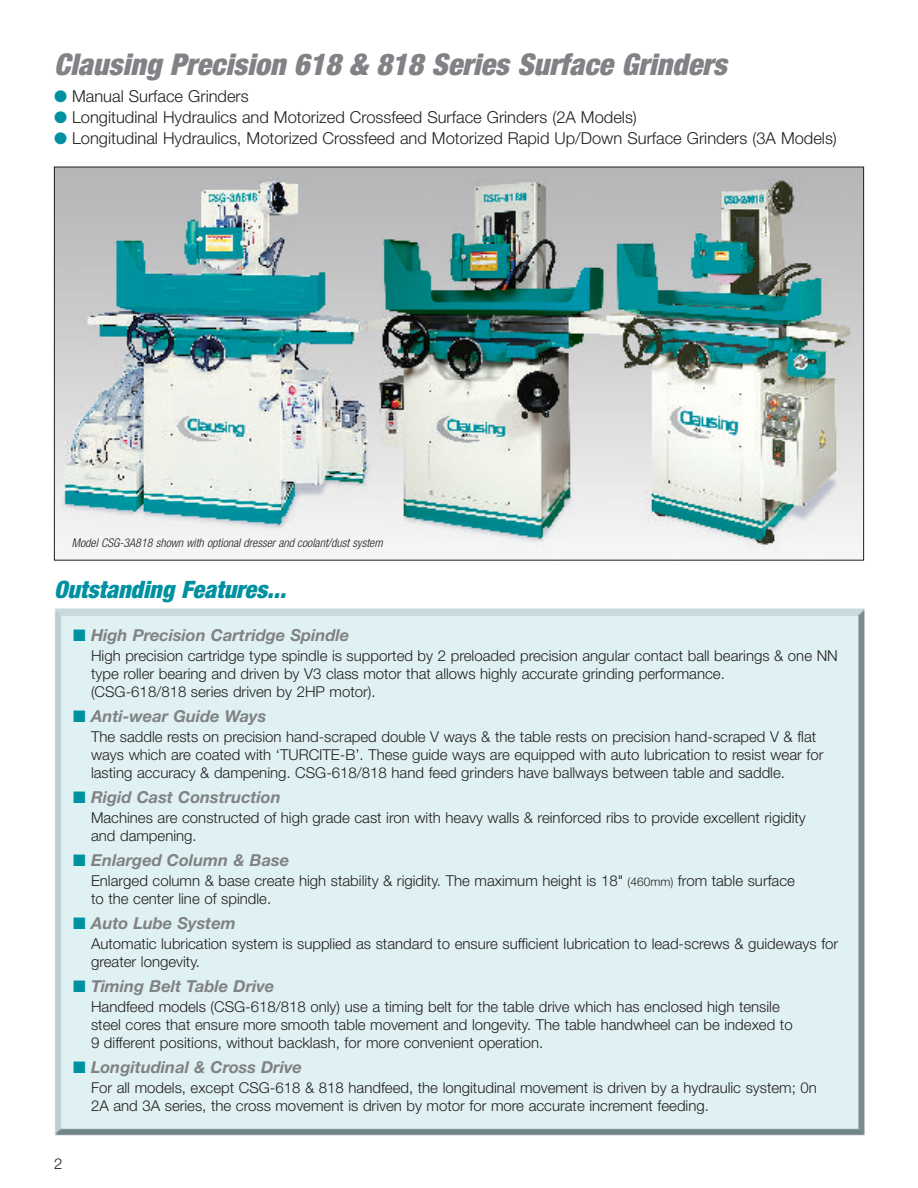
<style>
.page{position:relative;width:918px;height:1188px;background:#fff}
.page>*{position:absolute;margin:0;border:0;box-sizing:border-box;transform-origin:0 0}
.t1{font:italic 900 condensed 30px "Helvetica Neue";color:#808285}
.t2{font:italic 900 condensed 24px "Helvetica Neue";color:#0091a1}
.t3{font:300 16.5px "Helvetica Neue";color:#231f20}
.t4{font:italic 700 16.5px "Helvetica Neue";color:#808285}
.t5{font:300 15px/18px "Helvetica Neue";color:#231f20}
.t6{font:italic 300 condensed 12px "Helvetica Neue";color:#231f20}
.s1{color:#0091a1}
.s2{font-size:12px}
</style>
<div class="page">
<div style="left:54px;top:608px;width:811px;height:528px;background:#e0f1f3"></div>
<img style="left:56px;top:169px;width:806px;height:385px">
<h1 class="t1" style="left:54px;top:54px;width:674px">Clausing Precision 618 &amp; 818 Series Surface Grinders</h1>
<p class="t3" style="left:54px;top:86px;width:196px"><span class="s1">●</span> Manual Surface Grinders</p>
<p class="t3" style="left:54px;top:107px;width:584px"><span class="s1">●</span> Longitudinal Hydraulics and Motorized Crossfeed Surface Grinders (2A Models)</p>
<p class="t3" style="left:54px;top:128px;width:784px"><span class="s1">●</span> Longitudinal Hydraulics, Motorized Crossfeed and Motorized Rapid Up/Down Surface Grinders (3A Models)</p>
<p class="t6" style="left:72px;top:539px;width:312px">Model CSG-3A818 shown with optional dresser and coolant/dust system</p>
<h2 class="t2" style="left:54px;top:580px;width:233px">Outstanding Features...</h2>
<p class="t4" style="left:73px;top:629px;width:278px"><span class="s1">■</span> High Precision Cartridge Spindle</p>
<p class="t5" style="left:91px;top:646px;width:748px">High precision cartridge type spindle is supported by 2 preloaded precision angular contact ball bearings &amp; one NN type roller bearing and driven by V3 class motor that allows highly accurate grinding performance.<br>(CSG-618/818 series driven by 2HP motor).</p>
<p class="t4" style="left:73px;top:710px;width:195px"><span class="s1">■</span> Anti-wear Guide Ways</p>
<p class="t5" style="left:91px;top:727px;width:734px">The saddle rests on precision hand-scraped double V ways &amp; the table rests on precision hand-scraped V &amp; flat ways which are coated with ‘TURCITE-B’. These guide ways are equipped with auto lubrication to resist wear for lasting accuracy &amp; dampening. CSG-618/818 hand feed grinders have ballways between table and saddle.</p>
<p class="t4" style="left:73px;top:791px;width:209px"><span class="s1">■</span> Rigid Cast Construction</p>
<p class="t5" style="left:91px;top:808px;width:716px">Machines are constructed of high grade cast iron with heavy walls &amp; reinforced ribs to provide excellent rigidity and dampening.</p>
<p class="t4" style="left:73px;top:854px;width:218px"><span class="s1">■</span> Enlarged Column &amp; Base</p>
<p class="t5" style="left:91px;top:871px;width:705px">Enlarged column &amp; base create high stability &amp; rigidity. The maximum height is 18" <span class="s2">(460mm)</span> from table surface to the center line of spindle.</p>
<p class="t4" style="left:73px;top:917px;width:164px"><span class="s1">■</span> Auto Lube System</p>
<p class="t5" style="left:91px;top:934px;width:749px">Automatic lubrication system is supplied as standard to ensure sufficient lubrication to lead-screws &amp; guideways for greater longevity.</p>
<p class="t4" style="left:73px;top:980px;width:203px"><span class="s1">■</span> Timing Belt Table Drive</p>
<p class="t5" style="left:91px;top:997px;width:703px">Handfeed models (CSG-618/818 only) use a timing belt for the table drive which has enclosed high tensile steel cores that ensure more smooth table movement and longevity. The table handwheel can be indexed to<br>9 different positions, without backlash, for more convenient operation.</p>
<p class="t4" style="left:73px;top:1061px;width:230px"><span class="s1">■</span> Longitudinal &amp; Cross Drive</p>
<p class="t5" style="left:91px;top:1078px;width:727px">For all models, except CSG-618 &amp; 818 handfeed, the longitudinal movement is driven by a hydraulic system; 0n<br>2A and 3A series, the cross movement is driven by motor for more accurate increment feeding.</p>
<p class="t5" style="left:54px;top:1154px;width:10px">2</p>
</div>
